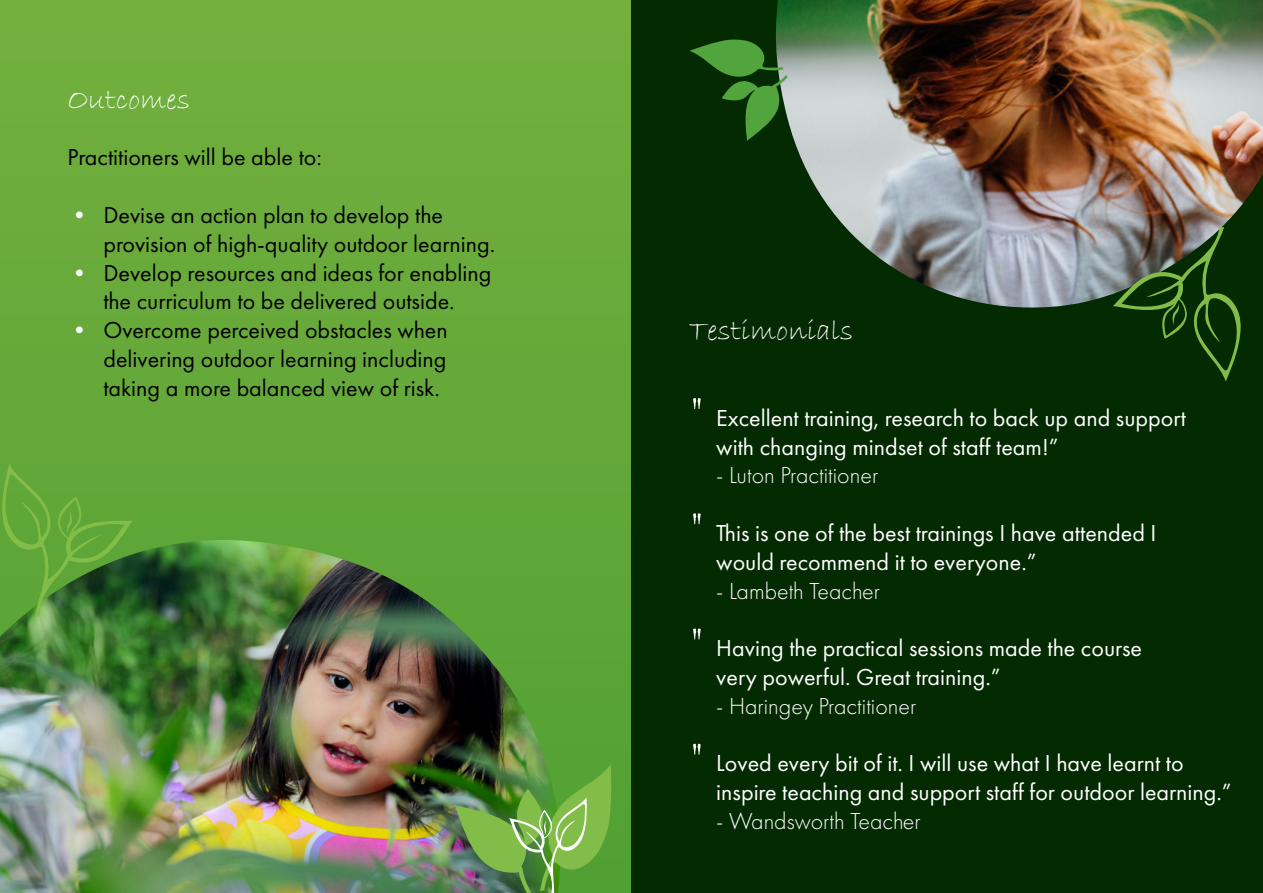
<style>
.page{position:relative;width:1263px;height:893px;background:#fff}
.page>*{position:absolute;margin:0;border:0;box-sizing:border-box;transform-origin:0 0}
.t1{font:54px "Bradley Hand ITC";color:#fff}
.t2{font:30px "Bradley Hand ITC";color:#fff}
.t3{font:24px/28.8px "Futura PT";color:#fff}
.t4{font:24px/28.8px "Futura PT";color:#000}
.t5{font:300 24px "Futura PT";color:#fff}
.s1{color:#fff}
</style>
<div class="page">
<div style="left:0;top:0;width:636px;height:893px;background:#69ab3b"></div>
<div style="left:631px;top:0;width:632px;height:893px;background:#032a00"></div>
<img style="left:776px;top:0;width:487px;height:308px">
<img style="left:0;top:540px;width:572px;height:353px">
<svg style="left:689px;top:39px;width:98px;height:102px"></svg>
<img style="left:454px;top:764px;width:158px;height:129px">
<svg style="left:1113px;top:226px;width:128px;height:156px"></svg>
<svg style="left:1px;top:465px;width:132px;height:151px"></svg>
<p class="t2" style="left:67px;top:80px;width:124px">Outcomes</p>
<p class="t4" style="left:67px;top:143px;width:256px">Practitioners will be able to:</p>
<p class="t4" style="left:103px;top:200px;width:393px;text-indent:-36px"><span class="s1">•</span> Devise an action plan to develop the provision of high-quality outdoor learning.</p>
<p class="t4" style="left:67px;top:258px;width:426px;text-align:center"><span class="s1">•</span> Develop resources and ideas for enabling the curriculum to be delivered outside.</p>
<p class="t4" style="left:103px;top:316px;width:346px;text-align:justify;text-indent:-36px"><span class="s1">•</span> Overcome perceived obstacles when delivering outdoor learning including taking a more balanced view of risk.</p>
<p class="t2" style="left:689px;top:312px;width:166px">Testimonials</p>
<h1 class="t1" style="left:689px;top:376px;width:17px">"</h1>
<p class="t3" style="left:716px;top:403px;width:471px">Excellent training, research to back up and support with changing mindset of staff team!”</p>
<p class="t5" style="left:716px;top:462px;width:163px">- Luton Practitioner</p>
<h1 class="t1" style="left:689px;top:491px;width:17px">"</h1>
<p class="t3" style="left:716px;top:518px;width:442px">This is one of the best trainings I have attended I would recommend it to everyone.”</p>
<p class="t5" style="left:716px;top:577px;width:165px">- Lambeth Teacher</p>
<h1 class="t1" style="left:689px;top:607px;width:17px">"</h1>
<p class="t3" style="left:716px;top:634px;width:427px">Having the practical sessions made the course very powerful. Great training.”</p>
<p class="t5" style="left:716px;top:692px;width:201px">- Haringey Practitioner</p>
<h1 class="t1" style="left:689px;top:722px;width:17px">"</h1>
<p class="t3" style="left:716px;top:749px;width:517px">Loved every bit of it. I will use what I have learnt to inspire teaching and support staff for outdoor learning.”</p>
<p class="t5" style="left:716px;top:807px;width:206px">- Wandsworth Teacher</p>
</div>
